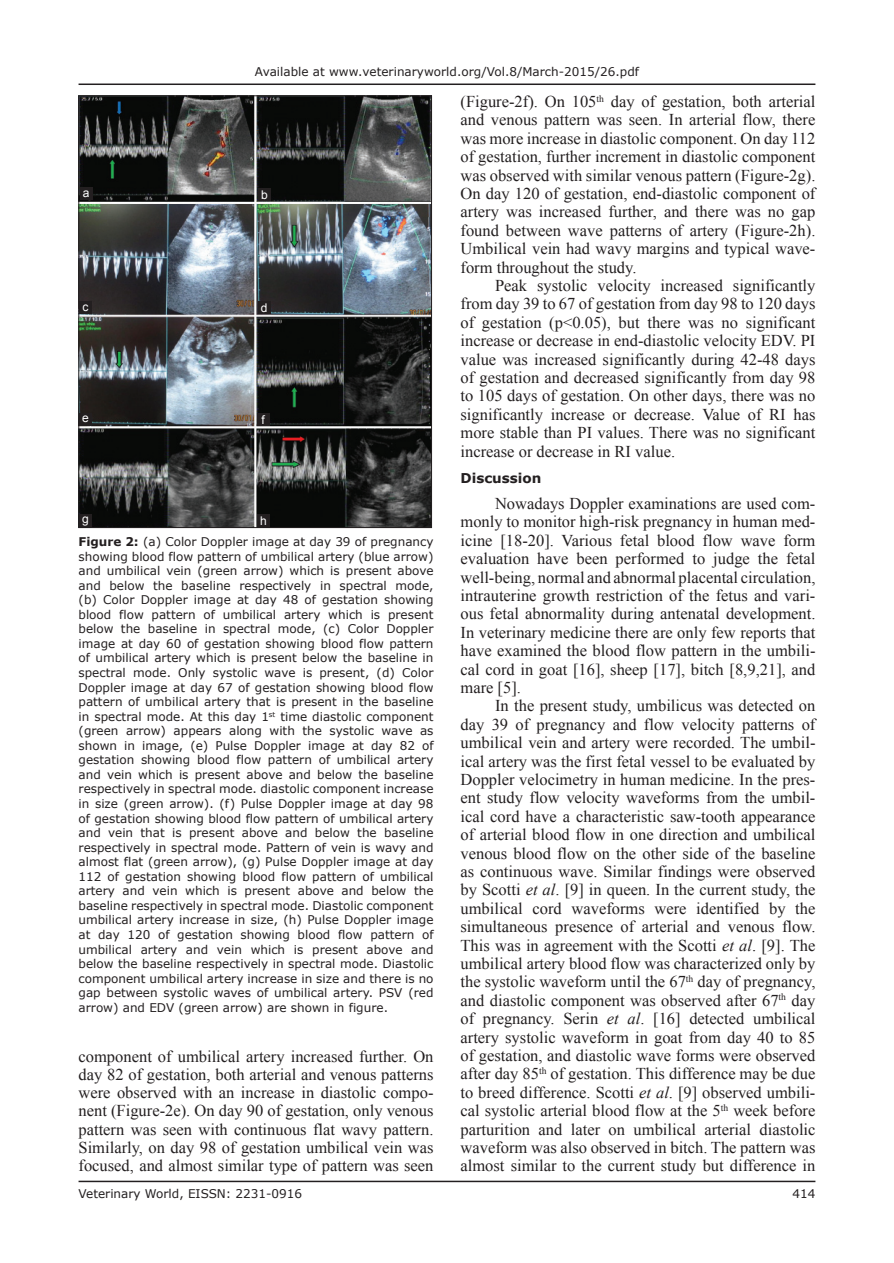
<style>
.page{position:relative;width:894px;height:1263px;background:#fff}
.page>*{position:absolute;margin:0;border:0;box-sizing:border-box;transform-origin:0 0}
.t1{font:16.5px/18.5px "Times New Roman";color:#231f20;text-align:justify}
.t2{font:700 13.5px "Verdana";color:#231f20}
.t3{font:12px/14.5px "Verdana";color:#231f20;text-align:justify}
.t4{font:12px "Arial";color:#fff}
.s1{font-weight:700}
.s2{font-style:italic}
</style>
<div class="page">
<hr style="left:78px;top:83px;width:737px;height:2px;background:#231f20">
<hr style="left:78px;top:1180px;width:737px;height:2px;background:#231f20">
<img style="left:81px;top:98px;width:348px;height:428px">
<div style="left:257px;top:301px;width:13px;height:13px;background:#231f20"></div>
<div style="left:257px;top:514px;width:13px;height:13px;background:#231f20"></div>
<div style="left:79px;top:301px;width:13px;height:13px;background:#231f20"></div>
<div style="left:79px;top:514px;width:13px;height:13px;background:#231f20"></div>
<div style="left:258px;top:188px;width:13px;height:13px;background:#231f20"></div>
<div style="left:257px;top:413px;width:12px;height:12px;background:#231f20"></div>
<div style="left:80px;top:187px;width:12px;height:13px;background:#231f20"></div>
<div style="left:79px;top:412px;width:13px;height:13px;background:#231f20"></div>
<p class="t3" style="left:255px;top:64px;width:385px">Available at www.veterinaryworld.org/Vol.8/March-2015/26.pdf</p>
<p class="t4" style="left:83px;top:186px;width:8px">a</p>
<p class="t4" style="left:261px;top:188px;width:8px">b</p>
<p class="t4" style="left:83px;top:300px;width:7px">c</p>
<p class="t4" style="left:260px;top:301px;width:8px">d</p>
<p class="t4" style="left:82px;top:411px;width:8px">e</p>
<p class="t4" style="left:261px;top:413px;width:5px">f</p>
<p class="t4" style="left:82px;top:512px;width:8px">g</p>
<p class="t4" style="left:260px;top:514px;width:8px">h</p>
<p class="t3" style="left:78px;top:534px;width:356px"><span class="s1">Figure 2:</span> (a) Color Doppler image at day 39 of pregnancy showing blood flow pattern of umbilical artery (blue arrow) and umbilical vein (green arrow) which is present above and below the baseline respectively in spectral mode, (b) Color Doppler image at day 48 of gestation showing blood flow pattern of umbilical artery which is present below the baseline in spectral mode, (c) Color Doppler image at day 60 of gestation showing blood flow pattern of umbilical artery which is present below the baseline in spectral mode. Only systolic wave is present, (d) Color Doppler image at day 67 of gestation showing blood flow pattern of umbilical artery that is present in the baseline in spectral mode. At this day 1<sup>st</sup> time diastolic component (green arrow) appears along with the systolic wave as shown in image, (e) Pulse Doppler image at day 82 of gestation showing blood flow pattern of umbilical artery and vein which is present above and below the baseline respectively in spectral mode. diastolic component increase in size (green arrow). (f) Pulse Doppler image at day 98 of gestation showing blood flow pattern of umbilical artery and vein that is present above and below the baseline respectively in spectral mode. Pattern of vein is wavy and almost flat (green arrow), (g) Pulse Doppler image at day 112 of gestation showing blood flow pattern of umbilical artery and vein which is present above and below the baseline respectively in spectral mode. Diastolic component umbilical artery increase in size, (h) Pulse Doppler image at day 120 of gestation showing blood flow pattern of umbilical artery and vein which is present above and below the baseline respectively in spectral mode. Diastolic component umbilical artery increase in size and there is no gap between systolic waves of umbilical artery. PSV (red arrow) and EDV (green arrow) are shown in figure.</p>
<p class="t1" style="left:78px;top:1046px;width:356px">component of umbilical artery increased further. On day 82 of gestation, both arterial and venous patterns were observed with an increase in diastolic compo&shy;nent (Figure-2e). On day 90 of gestation, only venous pattern was seen with continuous flat wavy pattern.<br>Similarly, on day 98 of gestation umbilical vein was focused, and almost similar type of pattern was seen</p>
<p class="t1" style="left:460px;top:92px;width:356px">(Figure-2f). On 105<sup>th</sup> day of gestation, both arterial and venous pattern was seen. In arterial flow, there was more increase in diastolic component. On day 112 of gestation, further increment in diastolic component was observed with similar venous pattern (Figure-2g).<br>On day 120 of gestation, end-diastolic component of artery was increased further, and there was no gap found between wave patterns of artery (Figure-2h).<br>Umbilical vein had wavy margins and typical wave&shy;form throughout the study.</p>
<p class="t1" style="left:460px;top:276px;width:356px;text-indent:34px">Peak systolic velocity increased significantly from day 39 to 67 of gestation from day 98 to 120 days of gestation (p&lt;0.05), but there was no significant increase or decrease in end-diastolic velocity EDV. PI value was increased significantly during 42-48 days of gestation and decreased significantly from day 98 to 105 days of gestation. On other days, there was no significantly increase or decrease. Value of RI has more stable than PI values. There was no significant increase or decrease in RI value.</p>
<p class="t2" style="left:460px;top:469px;width:82px">Discussion</p>
<p class="t1" style="left:460px;top:494px;width:356px;text-indent:34px">Nowadays Doppler examinations are used com&shy;monly to monitor high-risk pregnancy in human med&shy;icine [18-20]. Various fetal blood flow wave form evaluation have been performed to judge the fetal well-being, normal and abnormal placental circulation, intrauterine growth restriction of the fetus and vari&shy;ous fetal abnormality during antenatal development.<br>In veterinary medicine there are only few reports that have examined the blood flow pattern in the umbili&shy;cal cord in goat [16], sheep [17], bitch [8,9,21], and mare [5].</p>
<p class="t1" style="left:460px;top:696px;width:356px;text-indent:35px">In the present study, umbilicus was detected on day 39 of pregnancy and flow velocity patterns of umbilical vein and artery were recorded. The umbil&shy;ical artery was the first fetal vessel to be evaluated by Doppler velocimetry in human medicine. In the pres&shy;ent study flow velocity waveforms from the umbil&shy;ical cord have a characteristic saw-tooth appearance of arterial blood flow in one direction and umbilical venous blood flow on the other side of the baseline as continuous wave. Similar findings were observed by Scotti <span class="s2">et al</span>. [9] in queen. In the current study, the umbilical cord waveforms were identified by the simultaneous presence of arterial and venous flow.<br>This was in agreement with the Scotti <span class="s2">et al</span>. [9]. The umbilical artery blood flow was characterized only by the systolic waveform until the 67<sup>th</sup> day of pregnancy, and diastolic component was observed after 67<sup>th</sup> day of pregnancy. Serin <span class="s2">et al</span>. [16] detected umbilical artery systolic waveform in goat from day 40 to 85 of gestation, and diastolic wave forms were observed after day 85<sup>th</sup> of gestation. This difference may be due to breed difference. Scotti <span class="s2">et al</span>. [9] observed umbili&shy;cal systolic arterial blood flow at the 5<sup>th</sup> week before parturition and later on umbilical arterial diastolic waveform was also observed in bitch. The pattern was almost similar to the current study but difference in</p>
<p class="t3" style="left:78px;top:1185px;width:225px">Veterinary World, EISSN: 2231-0916</p>
<p class="t3" style="left:792px;top:1185px;width:24px">414</p>
</div>
